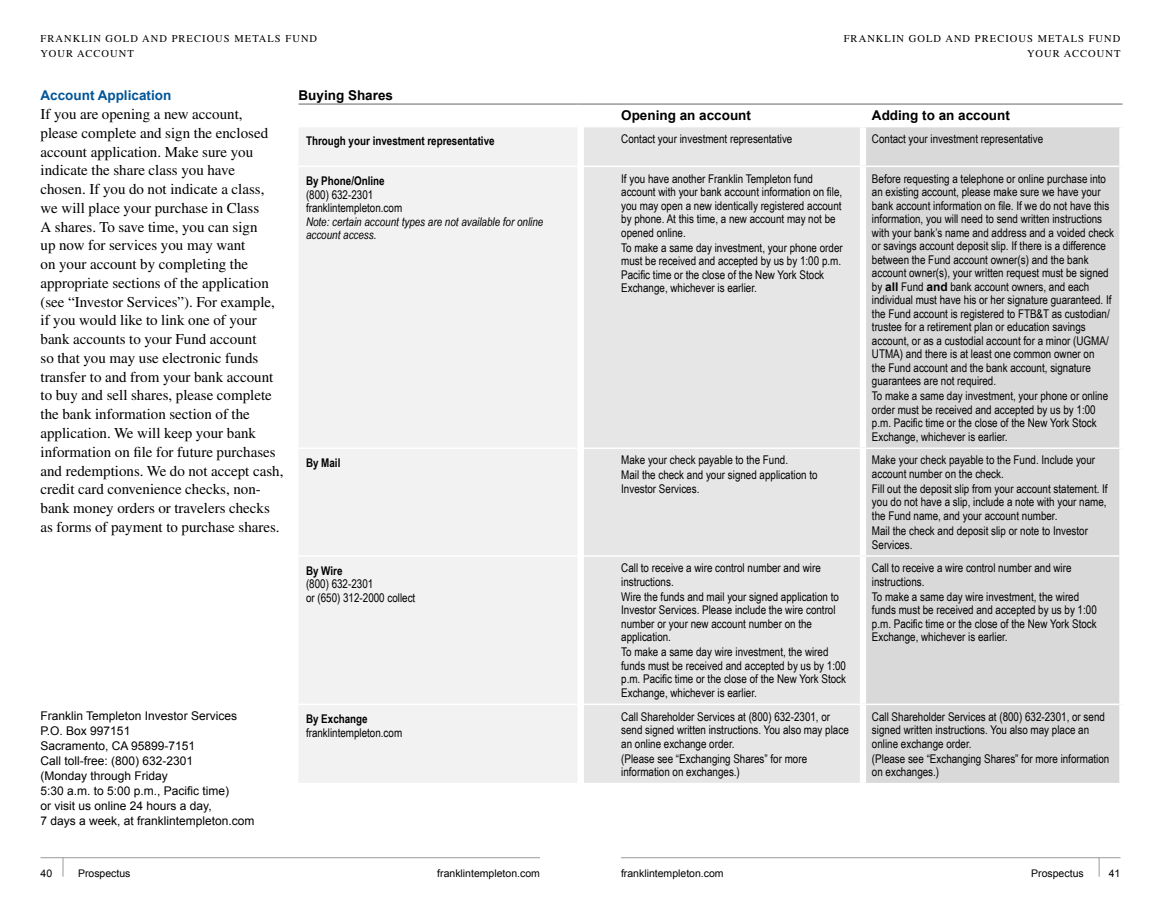
<style>
.page{position:relative;width:1161px;height:905px;background:#fff}
.page>*{position:absolute;margin:0;border:0;box-sizing:border-box;transform-origin:0 0}
.t1{font:15px/18.8px "Times";color:#000}
.t2{font:700 13.5px "Arial";color:#000}
.t3{font:700 13.5px "Arial";color:#005598}
.t4{font:12px/13.5px "Arial Narrow";color:#000}
.t5{font:12px/15px "Arial";color:#000}
.t6{font:700 12px "Arial Narrow";color:#000}
.t7{font:italic 12px/13.5px "Arial Narrow";color:#000}
.t8{font:10.5px/15px "Times";letter-spacing:.1em;color:#000}
.t9{font:10.5px "Arial";color:#000}
.s1{font-family:"Arial";font-weight:700}
</style>
<div class="page">
<hr style="left:40px;top:857px;width:500px;height:1px;background:#999">
<svg style="left:63px;top:857px;width:1px;height:19px"></svg>
<hr style="left:621px;top:857px;width:499px;height:1px;background:#999">
<svg style="left:1099px;top:857px;width:1px;height:19px"></svg>
<div style="left:299px;top:128px;width:278px;height:654px;background:#f2f2f2"></div>
<div style="left:584px;top:127px;width:276px;height:655px;background:#e6e6e6"></div>
<div style="left:866px;top:127px;width:253px;height:655px;background:#d9d9d9"></div>
<svg style="left:298px;top:103px;width:8px;height:2px"></svg>
<hr style="left:306px;top:103px;width:272px;height:2px;background:#999">
<svg style="left:578px;top:103px;width:6px;height:2px"></svg>
<hr style="left:584px;top:103px;width:279px;height:2px;background:#999">
<hr style="left:863px;top:103px;width:259px;height:2px;background:#999">
<hr style="left:306px;top:166px;width:272px;height:1px;background:#fff">
<hr style="left:584px;top:166px;width:279px;height:1px;background:#fff">
<hr style="left:863px;top:166px;width:256px;height:1px;background:#fff">
<svg style="left:299px;top:447px;width:7px;height:2px"></svg>
<hr style="left:306px;top:447px;width:272px;height:2px;background:#fff">
<hr style="left:584px;top:447px;width:279px;height:2px;background:#fff">
<hr style="left:863px;top:447px;width:256px;height:2px;background:#fff">
<hr style="left:306px;top:555px;width:272px;height:1px;background:#fff">
<hr style="left:584px;top:555px;width:279px;height:1px;background:#fff">
<hr style="left:863px;top:555px;width:256px;height:1px;background:#fff">
<svg style="left:299px;top:703px;width:7px;height:2px"></svg>
<hr style="left:306px;top:703px;width:272px;height:2px;background:#fff">
<hr style="left:584px;top:703px;width:279px;height:2px;background:#fff">
<hr style="left:863px;top:703px;width:256px;height:2px;background:#fff">
<p class="t8" style="left:40px;top:31px;width:278px">Franklin Gold and Precious Metals Fund<br>Your Account</p>
<p class="t8" style="left:844px;top:31px;width:278px;text-align:right">Franklin Gold and Precious Metals Fund<br>Your Account</p>
<p class="t3" style="left:40px;top:87px;width:132px">Account Application</p>
<p class="t1" style="left:40px;top:105px;width:244px">If you are opening a new account, please complete and sign the enclosed account application. Make sure you indicate the share class you have chosen. If you do not indicate a class, we will place your purchase in Class<br>A shares. To save time, you can sign<br>up now for services you may want<br>on your account by completing the appropriate sections of the application (see “Investor Services”). For example, if you would like to link one of your bank accounts to your Fund account<br>so that you may use electronic funds transfer to and from your bank account to buy and sell shares, please complete the bank information section of the application. We will keep your bank information on file for future purchases and redemptions. We do not accept cash, credit card convenience checks, non&shy;bank money orders or travelers checks as forms of payment to purchase shares.</p>
<p class="t2" style="left:298px;top:87px;width:96px">Buying Shares</p>
<p class="t2" style="left:621px;top:106px;width:131px">Opening an account</p>
<p class="t2" style="left:872px;top:106px;width:140px">Adding to an account</p>
<p class="t6" style="left:306px;top:132px;width:190px">Through your investment representative</p>
<p class="t4" style="left:621px;top:131px;width:173px">Contact your investment representative</p>
<p class="t4" style="left:872px;top:131px;width:173px">Contact your investment representative</p>
<p class="t6" style="left:306px;top:172px;width:80px">By Phone/Online</p>
<p class="t4" style="left:306px;top:187px;width:98px">(800) 632‑2301 franklintempleton.com</p>
<p class="t7" style="left:306px;top:214px;width:239px">Note: certain account types are not available for online account access.</p>
<p class="t4" style="left:872px;top:171px;width:244px">Before requesting a telephone or online purchase into an existing account, please make sure we have your bank account information on file. If we do not have this information, you will need to send written instructions with your bank’s name and address and a voided check or savings account deposit slip. If there is a difference between the Fund account owner(s) and the bank account owner(s), your written request must be signed by <span class="s1">all</span> Fund <span class="s1">and</span> bank account owners, and each individual must have his or her signature guaranteed. If the Fund account is registered to FTB&amp;T as custodian/ trustee for a retirement plan or education savings account, or as a custodial account for a minor (UGMA/ UTMA) and there is at least one common owner on<br>the Fund account and the bank account, signature guarantees are not required.</p>
<p class="t4" style="left:872px;top:389px;width:238px">To make a same day investment, your phone or online order must be received and accepted by us by 1:00 p.m. Pacific time or the close of the New York Stock Exchange, whichever is earlier.</p>
<p class="t4" style="left:621px;top:171px;width:222px">If you have another Franklin Templeton fund account with your bank account information on file, you may open a new identically registered account by phone. At this time, a new account may not be opened online.</p>
<p class="t4" style="left:621px;top:240px;width:223px">To make a same day investment, your phone order must be received and accepted by us by 1:00 p.m.<br>Pacific time or the close of the New York Stock Exchange, whichever is earlier.</p>
<p class="t6" style="left:306px;top:453px;width:36px">By Mail</p>
<p class="t4" style="left:621px;top:452px;width:198px;line-height:15px">Make your check payable to the Fund.<br>Mail the check and your signed application to</p>
<p class="t4" style="left:621px;top:481px;width:78px">Investor Services.</p>
<p class="t4" style="left:872px;top:453px;width:225px">Make your check payable to the Fund. Include your account number on the check.</p>
<p class="t4" style="left:872px;top:481px;width:237px;text-align:justify">Fill out the deposit slip from your account statement. If you do not have a slip, include a note with your name, the Fund name, and your account number.</p>
<p class="t4" style="left:872px;top:523px;width:218px">Mail the check and deposit slip or note to Investor<br>Services.</p>
<p class="t5" style="left:40px;top:708px;width:216px">Franklin Templeton Investor Services<br>P.O. Box 997151<br>Sacramento, CA 95899-7151<br>Call toll-free: (800) 632‑2301<br>(Monday through Friday<br>5:30 a.m. to 5:00 p.m., Pacific time)<br>or visit us online 24 hours a day,<br>7 days a week, at franklintempleton.com</p>
<p class="t6" style="left:306px;top:561px;width:38px">By Wire</p>
<p class="t4" style="left:306px;top:577px;width:111px">(800) 632‑2301<br>or (650) 312‑2000 collect</p>
<p class="t6" style="left:306px;top:709px;width:63px">By Exchange</p>
<p class="t4" style="left:306px;top:725px;width:98px">franklintempleton.com</p>
<p class="t4" style="left:621px;top:561px;width:201px">Call to receive a wire control number and wire instructions.</p>
<p class="t4" style="left:621px;top:589px;width:219px">Wire the funds and mail your signed application to Investor Services. Please include the wire control number or your new account number on the application.</p>
<p class="t4" style="left:621px;top:645px;width:226px">To make a same day wire investment, the wired funds must be received and accepted by us by 1:00 p.m. Pacific time or the close of the New York Stock Exchange, whichever is earlier.</p>
<p class="t4" style="left:621px;top:709px;width:229px">Call Shareholder Services at (800) 632‑2301, or send signed written instructions. You also may place an online exchange order.</p>
<p class="t4" style="left:621px;top:751px;width:187px">(Please see “Exchanging Shares” for more information on exchanges.)</p>
<p class="t4" style="left:872px;top:561px;width:201px">Call to receive a wire control number and wire instructions.</p>
<p class="t4" style="left:872px;top:589px;width:226px">To make a same day wire investment, the wired funds must be received and accepted by us by 1:00 p.m. Pacific time or the close of the New York Stock Exchange, whichever is earlier.</p>
<p class="t4" style="left:872px;top:709px;width:235px">Call Shareholder Services at (800) 632‑2301, or send signed written instructions. You also may place an online exchange order.</p>
<p class="t4" style="left:872px;top:751px;width:239px">(Please see “Exchanging Shares” for more information on exchanges.)</p>
<p class="t9" style="left:40px;top:866px;width:13px">40</p>
<p class="t9" style="left:78px;top:866px;width:54px">Prospectus</p>
<p class="t9" style="left:437px;top:866px;width:104px">franklintempleton.com</p>
<p class="t9" style="left:621px;top:866px;width:104px">franklintempleton.com</p>
<p class="t9" style="left:1031px;top:866px;width:54px">Prospectus</p>
<p class="t9" style="left:1109px;top:866px;width:13px">41</p>
</div>
